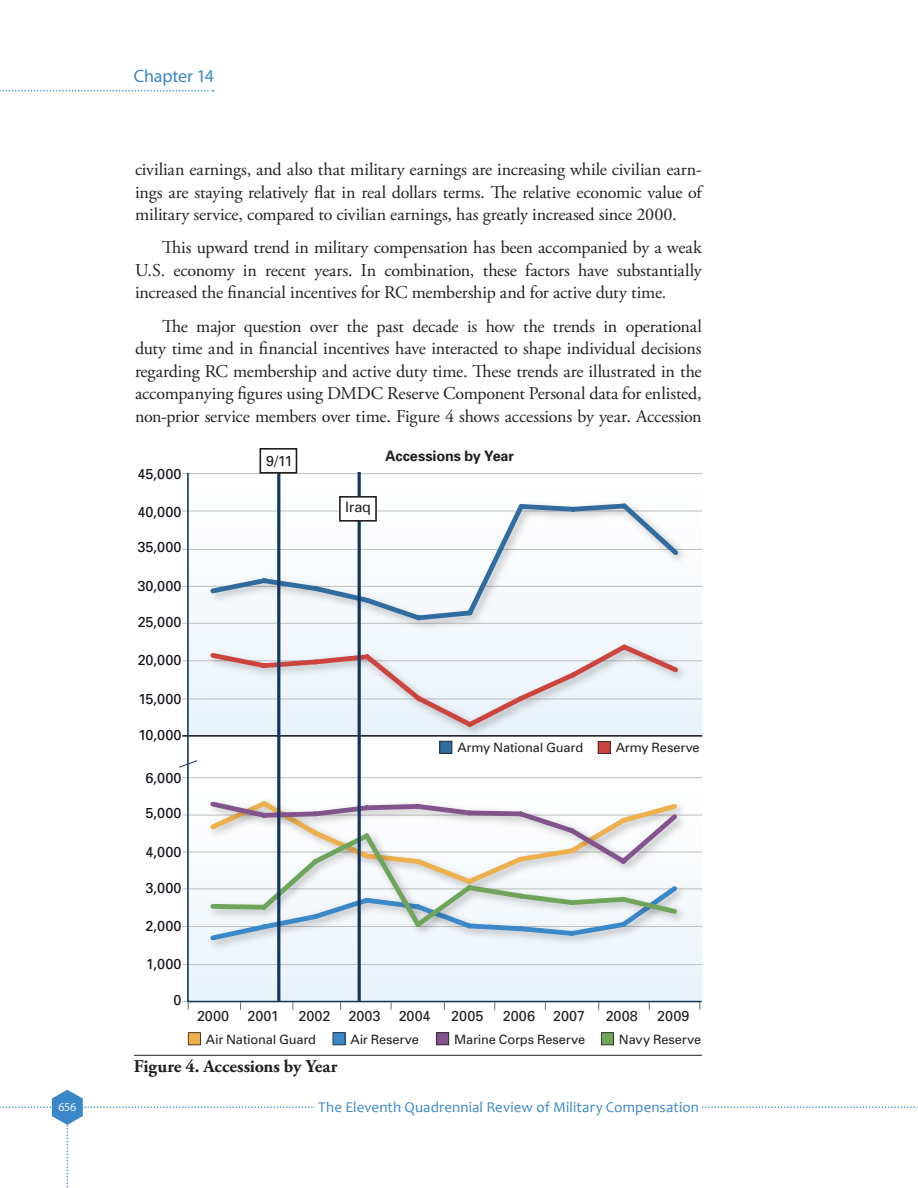
<style>
.page{position:relative;width:918px;height:1188px;background:#fff}
.page>*{position:absolute;margin:0;border:0;box-sizing:border-box;transform-origin:0 0}
.t1{font:18px/22.5px "Adobe Garamond Pro";letter-spacing:-.01em;color:#231f20;text-align:justify}
.t2{font:700 18px "Adobe Garamond Pro";color:#231f20}
.t3{font:18px "Myriad Pro";letter-spacing:-.01em;color:#3b88c8}
.t4{font:15px "Candara";letter-spacing:.01em;color:#3b88c8}
.t5{font:14.4px "Univers";letter-spacing:.01em;color:#100c15}
.t6{font:14.4px "Univers";letter-spacing:-.01em;color:#231f20}
.t7{font:700 14.4px "Univers";letter-spacing:-.005em;color:#231f20}
.t8{font:12.75px "Univers";letter-spacing:-.015em;color:#231f20}
.t9{font:12px "Myriad Pro";color:#eaf3fa}
</style>
<div class="page">
<svg style="left:0;top:1090px;width:918px;height:98px"></svg>
<svg style="left:0;top:90px;width:213px;height:2px"></svg>
<hr style="left:182px;top:1001px;width:520px;height:1px;background:#bcbfbd">
<hr style="left:182px;top:964px;width:520px;height:1px;background:#bcbfbd">
<hr style="left:182px;top:926px;width:520px;height:1px;background:#bcbfbd">
<hr style="left:182px;top:889px;width:520px;height:1px;background:#bcbfbd">
<hr style="left:182px;top:852px;width:520px;height:1px;background:#bcbfbd">
<hr style="left:182px;top:815px;width:520px;height:1px;background:#bcbfbd">
<hr style="left:182px;top:777px;width:520px;height:1px;background:#bcbfbd">
<hr style="left:182px;top:735px;width:520px;height:2px;background:#231f20">
<hr style="left:182px;top:699px;width:520px;height:1px;background:#bcbfbd">
<hr style="left:182px;top:660px;width:520px;height:1px;background:#bcbfbd">
<hr style="left:182px;top:623px;width:520px;height:1px;background:#bcbfbd">
<hr style="left:182px;top:586px;width:520px;height:1px;background:#bcbfbd">
<hr style="left:182px;top:549px;width:520px;height:1px;background:#bcbfbd">
<hr style="left:182px;top:511px;width:520px;height:1px;background:#bcbfbd">
<hr style="left:182px;top:473px;width:520px;height:1px;background:#bcbfbd">
<svg style="left:186px;top:471px;width:517px;height:532px"></svg>
<svg style="left:439px;top:742px;width:13px;height:12px"></svg>
<svg style="left:598px;top:742px;width:13px;height:12px"></svg>
<svg style="left:188px;top:1032px;width:13px;height:13px"></svg>
<svg style="left:333px;top:1032px;width:12px;height:13px"></svg>
<svg style="left:436px;top:1032px;width:13px;height:13px"></svg>
<svg style="left:601px;top:1032px;width:13px;height:13px"></svg>
<svg style="left:179px;top:760px;width:19px;height:8px"></svg>
<img style="left:202px;top:495px;width:491px;height:139px">
<svg style="left:207px;top:499px;width:475px;height:125px"></svg>
<img style="left:202px;top:636px;width:491px;height:106px">
<svg style="left:207px;top:640px;width:475px;height:91px"></svg>
<img style="left:202px;top:795px;width:489px;height:160px">
<svg style="left:206px;top:797px;width:475px;height:147px"></svg>
<img style="left:202px;top:825px;width:489px;height:117px">
<svg style="left:208px;top:829px;width:472px;height:102px"></svg>
<hr style="left:277px;top:472px;width:3px;height:529px;background:#123862">
<hr style="left:358px;top:472px;width:3px;height:529px;background:#123862">
<div style="left:260px;top:448px;width:37px;height:26px;border:2px solid #231f20"></div>
<div style="left:340px;top:497px;width:36px;height:24px;background:#fff"></div>
<div style="left:339px;top:496px;width:38px;height:26px;border:2px solid #231f20"></div>
<hr style="left:134px;top:1055px;width:568px;height:1px;background:#231f20">
<p class="t3" style="left:134px;top:65px;width:82px">Chapter 14</p>
<p class="t1" style="left:135px;top:159px;width:568px">civilian earnings, and also that military earnings are increasing while civilian earn&shy;ings are staying relatively flat in real dollars terms. The relative economic value of military service, compared to civilian earnings, has greatly increased since 2000.</p>
<p class="t1" style="left:135px;top:237px;width:568px;text-indent:27px">This upward trend in military compensation has been accompanied by a weak U.S. economy in recent years. In combination, these factors have substantially increased the financial incentives for RC membership and for active duty time.</p>
<p class="t1" style="left:135px;top:315px;width:568px;text-indent:27px">The major question over the past decade is how the trends in operational duty time and in financial incentives have interacted to shape individual decisions regarding RC membership and active duty time. These trends are illustrated in the accompanying figures using DMDC Reserve Component Personal data for enlisted, non-prior service members over time. Figure 4 shows accessions by year. Accession</p>
<p class="t5" style="left:137px;top:464px;width:46px">45,000</p>
<p class="t5" style="left:137px;top:503px;width:46px">40,000</p>
<p class="t5" style="left:137px;top:538px;width:46px">35,000</p>
<p class="t5" style="left:137px;top:577px;width:46px">30,000</p>
<p class="t5" style="left:138px;top:613px;width:45px">25,000</p>
<p class="t5" style="left:138px;top:651px;width:45px">20,000</p>
<p class="t5" style="left:138px;top:690px;width:45px">15,000</p>
<p class="t5" style="left:138px;top:726px;width:45px">10,000</p>
<p class="t5" style="left:145px;top:769px;width:38px">6,000</p>
<p class="t5" style="left:145px;top:804px;width:38px">5,000</p>
<p class="t5" style="left:145px;top:843px;width:38px">4,000</p>
<p class="t5" style="left:145px;top:878px;width:38px">3,000</p>
<p class="t5" style="left:146px;top:917px;width:37px">2,000</p>
<p class="t5" style="left:146px;top:955px;width:37px">1,000</p>
<p class="t5" style="left:174px;top:991px;width:10px">0</p>
<p class="t6" style="left:266px;top:452px;width:28px">9/11</p>
<p class="t6" style="left:345px;top:498px;width:28px">Iraq</p>
<p class="t7" style="left:385px;top:446px;width:130px">Accessions by Year</p>
<p class="t8" style="left:457px;top:740px;width:127px">Army National Guard</p>
<p class="t8" style="left:616px;top:740px;width:86px">Army Reserve</p>
<p class="t6" style="left:197px;top:1007px;width:34px">2000</p>
<p class="t6" style="left:248px;top:1007px;width:33px">2001</p>
<p class="t6" style="left:299px;top:1007px;width:33px">2002</p>
<p class="t6" style="left:349px;top:1007px;width:34px">2003</p>
<p class="t6" style="left:399px;top:1007px;width:33px">2004</p>
<p class="t6" style="left:451px;top:1007px;width:34px">2005</p>
<p class="t6" style="left:503px;top:1007px;width:34px">2006</p>
<p class="t6" style="left:553px;top:1007px;width:33px">2007</p>
<p class="t6" style="left:606px;top:1007px;width:34px">2008</p>
<p class="t6" style="left:657px;top:1007px;width:34px">2009</p>
<p class="t8" style="left:206px;top:1031px;width:112px">Air National Guard</p>
<p class="t8" style="left:350px;top:1031px;width:70px">Air Reserve</p>
<p class="t8" style="left:454px;top:1031px;width:132px">Marine Corps Reserve</p>
<p class="t8" style="left:619px;top:1031px;width:84px">Navy Reserve</p>
<p class="t2" style="left:134px;top:1056px;width:205px">Figure 4. Accessions by Year</p>
<p class="t9" style="left:58px;top:1100px;width:19px">656</p>
<p class="t4" style="left:318px;top:1097px;width:382px">The Eleventh Quadrennial Review of Military Compensation</p>
</div>
